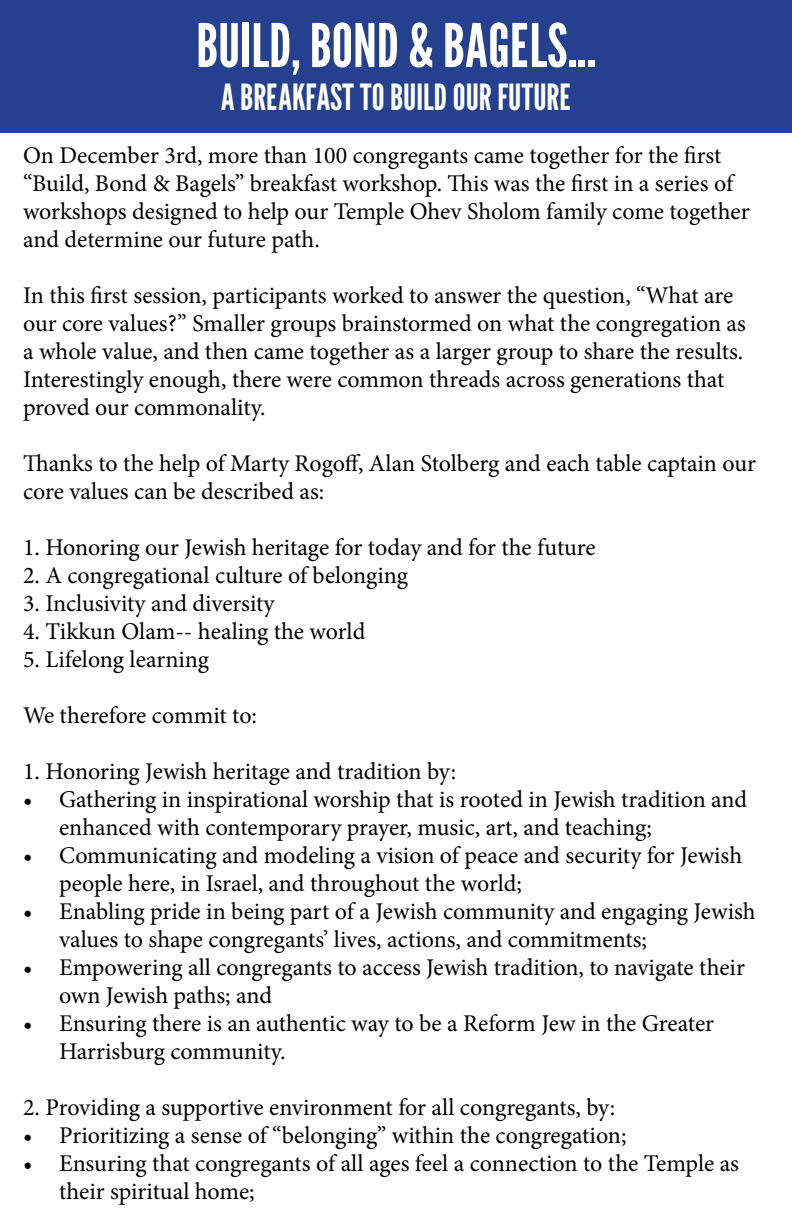
<style>
.page{position:relative;width:792px;height:1224px;background:#fff}
.page>*{position:absolute;margin:0;border:0;box-sizing:border-box;transform-origin:0 0}
.t1{font:60px "League Gothic";color:#fff}
.t2{font:36px "League Gothic";color:#fff}
.t3{font:24px/28px "Minion Pro";letter-spacing:-.005em;color:#000}
</style>
<div class="page">
<div style="left:0;top:0;width:792px;height:132px;background:#25408f"></div>
<h1 class="t1" style="left:196px;top:4px;width:401px">BUILD, BOND &amp; BAGELS...</h1>
<h2 class="t2" style="left:221px;top:72px;width:352px">A BREAKFAST TO BUILD OUR FUTURE</h2>
<p class="t3" style="left:23px;top:141px;width:728px">On December 3rd, more than 100 congregants came together for the first “Build, Bond &amp; Bagels” breakfast workshop. This was the first in a series of workshops designed to help our Temple Ohev Sholom family come together and determine our future path.</p>
<p class="t3" style="left:23px;top:281px;width:724px">In this first session, participants worked to answer the question, “What are our core values?” Smaller groups brainstormed on what the congregation as a whole value, and then came together as a larger group to share the results.<br>Interestingly enough, there were common threads across generations that proved our commonality.</p>
<p class="t3" style="left:23px;top:449px;width:735px">Thanks to the help of Marty Rogoff, Alan Stolberg and each table captain our core values can be described as:</p>
<p class="t3" style="left:23px;top:533px;width:574px">1. Honoring our Jewish heritage for today and for the future</p>
<p class="t3" style="left:23px;top:561px;width:386px">2. A congregational culture of belonging</p>
<p class="t3" style="left:23px;top:589px;width:253px">3. Inclusivity and diversity</p>
<p class="t3" style="left:23px;top:617px;width:344px">4. Tikkun Olam-- healing the world</p>
<p class="t3" style="left:23px;top:645px;width:188px">5. Lifelong learning</p>
<p class="t3" style="left:23px;top:701px;width:236px">We therefore commit to:</p>
<p class="t3" style="left:23px;top:757px;width:435px">1. Honoring Jewish heritage and tradition by:</p>
<p class="t3" style="left:59px;top:785px;width:690px;text-indent:-36px">• Gathering in inspirational worship that is rooted in Jewish tradition and enhanced with contemporary prayer, music, art, and teaching;</p>
<p class="t3" style="left:59px;top:841px;width:685px;text-indent:-36px">• Communicating and modeling a vision of peace and security for Jewish people here, in Israel, and throughout the world;</p>
<p class="t3" style="left:59px;top:897px;width:698px;text-indent:-36px">• Enabling pride in being part of a Jewish community and engaging Jewish values to shape congregants’ lives, actions, and commitments;</p>
<p class="t3" style="left:59px;top:953px;width:687px;text-indent:-36px">• Empowering all congregants to access Jewish tradition, to navigate their own Jewish paths; and</p>
<p class="t3" style="left:59px;top:1010px;width:657px;text-indent:-36px">• Ensuring there is an authentic way to be a Reform Jew in the Greater<br>Harrisburg community.</p>
<p class="t3" style="left:23px;top:1094px;width:594px">2. Providing a supportive environment for all congregants, by:</p>
<p class="t3" style="left:23px;top:1122px;width:605px">• Prioritizing a sense of “belonging” within the congregation;</p>
<p class="t3" style="left:59px;top:1150px;width:681px;text-indent:-36px">• Ensuring that congregants of all ages feel a connection to the Temple as their spiritual home;</p>
</div>
